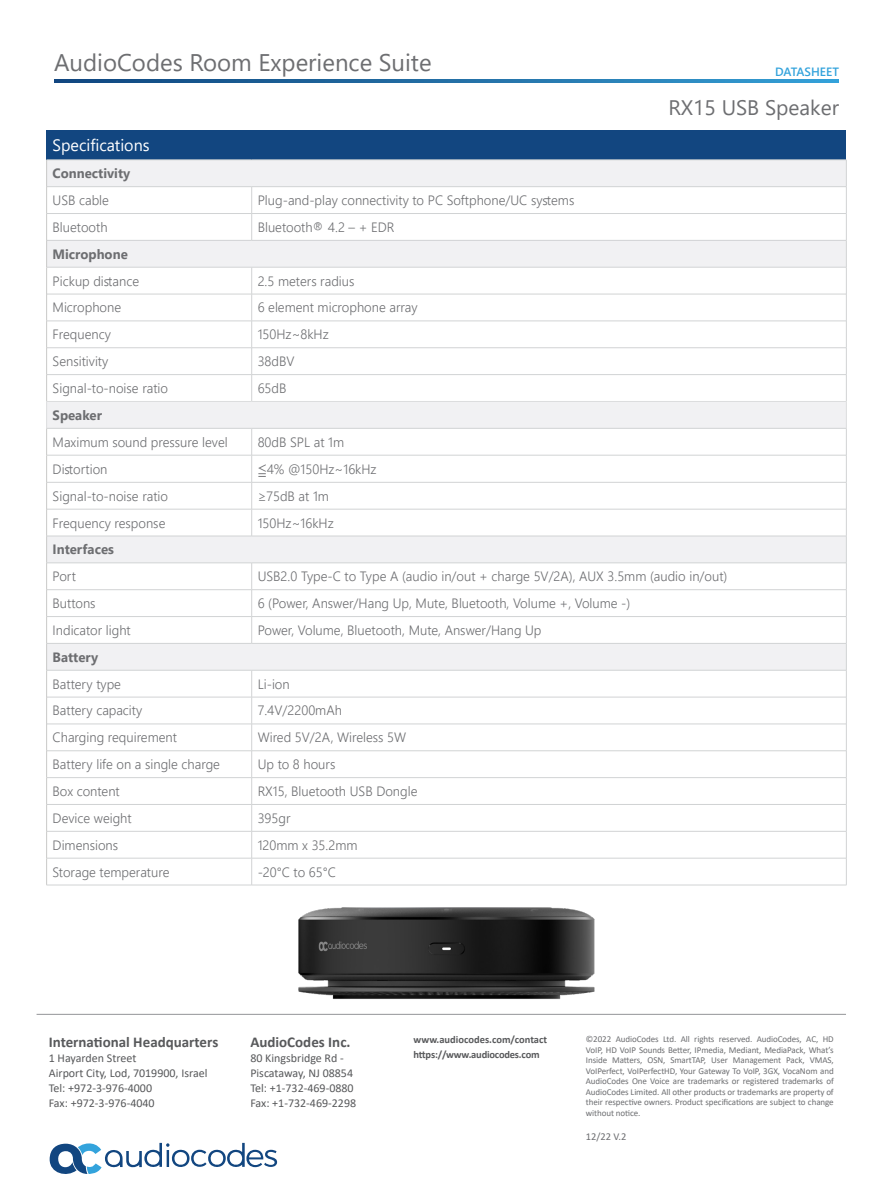
<style>
.page{position:relative;width:893px;height:1191px;background:#fff}
.page>*{position:absolute;margin:0;border:0;box-sizing:border-box;transform-origin:0 0}
.t1{font:24px "Segoe UI";color:#6d6e71}
.t2{font:21px "Segoe UI";color:#6d6e71}
.t3{font:16.5px "Segoe UI";color:#fff}
.t4{font:700 15px "Calibri";color:#58595b}
.t5{font:300 13.5px "Segoe UI";color:#6d6e71}
.t6{font:700 13.5px "Segoe UI";color:#6d6e71}
.t7{font:12px/15px "Calibri";color:#58595b}
.t8{font:600 12px "Segoe UI";color:#33a3dc}
.t9{font:700 10.5px/15px "Calibri";letter-spacing:-.01em;color:#58595b}
.t10{font:10.5px "Calibri";color:#6d6e71}
.t11{font:9px/10.5px "Calibri";letter-spacing:-.01em;color:#6d6e71;text-align:justify}
.s1{font-family:"STIX General";font-weight:400}
</style>
<div class="page">
<div style="left:47px;top:131px;width:799px;height:29px;background:#124680"></div>
<div style="left:47px;top:160px;width:799px;height:27px;background:#f1f1f3"></div>
<div style="left:47px;top:240px;width:799px;height:27px;background:#f1f1f3"></div>
<svg style="left:47px;top:402px;width:799px;height:268px"></svg>
<hr style="left:46px;top:160px;width:206px;height:1px;background:#d1d3d4">
<hr style="left:252px;top:160px;width:594px;height:1px;background:#d1d3d4">
<hr style="left:47px;top:186px;width:205px;height:1px;background:#d1d3d4">
<hr style="left:252px;top:186px;width:594px;height:1px;background:#d1d3d4">
<hr style="left:47px;top:213px;width:205px;height:1px;background:#d1d3d4">
<hr style="left:252px;top:213px;width:594px;height:1px;background:#d1d3d4">
<hr style="left:46px;top:267px;width:206px;height:1px;background:#d1d3d4">
<hr style="left:252px;top:267px;width:594px;height:1px;background:#d1d3d4">
<hr style="left:47px;top:294px;width:205px;height:1px;background:#d1d3d4">
<hr style="left:252px;top:294px;width:594px;height:1px;background:#d1d3d4">
<hr style="left:46px;top:321px;width:206px;height:1px;background:#d1d3d4">
<hr style="left:252px;top:321px;width:594px;height:1px;background:#d1d3d4">
<hr style="left:47px;top:347px;width:205px;height:1px;background:#d1d3d4">
<hr style="left:252px;top:347px;width:594px;height:1px;background:#d1d3d4">
<hr style="left:47px;top:374px;width:205px;height:1px;background:#d1d3d4">
<hr style="left:252px;top:374px;width:594px;height:1px;background:#d1d3d4">
<hr style="left:46px;top:428px;width:206px;height:1px;background:#d1d3d4">
<hr style="left:252px;top:428px;width:594px;height:1px;background:#d1d3d4">
<hr style="left:46px;top:455px;width:206px;height:1px;background:#d1d3d4">
<hr style="left:252px;top:455px;width:594px;height:1px;background:#d1d3d4">
<hr style="left:47px;top:482px;width:205px;height:1px;background:#d1d3d4">
<hr style="left:252px;top:482px;width:594px;height:1px;background:#d1d3d4">
<hr style="left:47px;top:509px;width:205px;height:1px;background:#d1d3d4">
<hr style="left:252px;top:509px;width:594px;height:1px;background:#d1d3d4">
<hr style="left:46px;top:562px;width:206px;height:1px;background:#d1d3d4">
<hr style="left:252px;top:562px;width:594px;height:1px;background:#d1d3d4">
<hr style="left:47px;top:589px;width:205px;height:1px;background:#d1d3d4">
<hr style="left:252px;top:589px;width:594px;height:1px;background:#d1d3d4">
<hr style="left:47px;top:616px;width:205px;height:1px;background:#d1d3d4">
<hr style="left:252px;top:616px;width:594px;height:1px;background:#d1d3d4">
<hr style="left:46px;top:670px;width:206px;height:1px;background:#d1d3d4">
<hr style="left:252px;top:670px;width:594px;height:1px;background:#d1d3d4">
<hr style="left:47px;top:697px;width:205px;height:1px;background:#d1d3d4">
<hr style="left:252px;top:697px;width:594px;height:1px;background:#d1d3d4">
<hr style="left:47px;top:723px;width:205px;height:1px;background:#d1d3d4">
<hr style="left:252px;top:723px;width:594px;height:1px;background:#d1d3d4">
<hr style="left:47px;top:750px;width:205px;height:1px;background:#d1d3d4">
<hr style="left:252px;top:750px;width:594px;height:1px;background:#d1d3d4">
<hr style="left:46px;top:777px;width:206px;height:1px;background:#d1d3d4">
<hr style="left:252px;top:777px;width:594px;height:1px;background:#d1d3d4">
<hr style="left:47px;top:804px;width:205px;height:1px;background:#d1d3d4">
<hr style="left:252px;top:804px;width:594px;height:1px;background:#d1d3d4">
<hr style="left:47px;top:831px;width:205px;height:1px;background:#d1d3d4">
<hr style="left:252px;top:831px;width:594px;height:1px;background:#d1d3d4">
<hr style="left:46px;top:858px;width:206px;height:1px;background:#d1d3d4">
<hr style="left:252px;top:858px;width:594px;height:1px;background:#d1d3d4">
<svg style="left:251px;top:187px;width:1px;height:53px"></svg>
<hr style="left:47px;top:240px;width:205px;height:1px;background:#d1d3d4">
<hr style="left:252px;top:240px;width:594px;height:1px;background:#d1d3d4">
<svg style="left:251px;top:268px;width:1px;height:133px"></svg>
<svg style="left:251px;top:429px;width:1px;height:107px"></svg>
<hr style="left:46px;top:536px;width:206px;height:1px;background:#d1d3d4">
<hr style="left:252px;top:536px;width:594px;height:1px;background:#d1d3d4">
<svg style="left:251px;top:563px;width:1px;height:80px"></svg>
<hr style="left:46px;top:643px;width:206px;height:1px;background:#d1d3d4">
<hr style="left:252px;top:643px;width:594px;height:1px;background:#d1d3d4">
<svg style="left:251px;top:671px;width:1px;height:213px"></svg>
<hr style="left:46px;top:884px;width:206px;height:1px;background:#d1d3d4">
<hr style="left:252px;top:884px;width:594px;height:1px;background:#d1d3d4">
<hr style="left:46px;top:401px;width:206px;height:1px;background:#dcddde">
<svg style="left:46px;top:161px;width:1px;height:723px"></svg>
<hr style="left:252px;top:401px;width:594px;height:1px;background:#dcddde">
<svg style="left:846px;top:160px;width:1px;height:724px"></svg>
<svg style="left:54px;top:80px;width:785px;height:3px;background:#2270a7"></svg>
<img style="left:298px;top:907px;width:297px;height:92px">
<hr style="left:37px;top:1014px;width:809px;height:1px;background:#939598">
<svg style="left:50px;top:1142px;width:227px;height:32px"></svg>
<h1 class="t1" style="left:54px;top:40px;width:379px">AudioCodes Room Experience Suite</h1>
<p class="t8" style="left:775px;top:60px;width:65px">DATASHEET</p>
<h2 class="t2" style="left:668px;top:88px;width:172px">RX15 USB Speaker</h2>
<p class="t3" style="left:53px;top:130px;width:99px">Specifications</p>
<p class="t6" style="left:53px;top:161px;width:79px">Connectivity</p>
<p class="t5" style="left:53px;top:187px;width:58px">USB cable</p>
<p class="t5" style="left:258px;top:187px;width:318px">Plug-and-play connectivity to PC Softphone/UC systems</p>
<p class="t5" style="left:53px;top:214px;width:56px">Bluetooth</p>
<p class="t5" style="left:258px;top:214px;width:138px">Bluetooth® 4.2 – + EDR</p>
<p class="t6" style="left:53px;top:241px;width:77px">Microphone</p>
<p class="t5" style="left:53px;top:268px;width:88px">Pickup distance</p>
<p class="t5" style="left:258px;top:268px;width:98px">2.5 meters radius</p>
<p class="t5" style="left:53px;top:295px;width:70px">Microphone</p>
<p class="t5" style="left:258px;top:295px;width:162px">6 element microphone array</p>
<p class="t5" style="left:53px;top:322px;width:60px">Frequency</p>
<p class="t5" style="left:258px;top:322px;width:73px">150Hz~8kHz</p>
<p class="t5" style="left:53px;top:348px;width:57px">Sensitivity</p>
<p class="t5" style="left:258px;top:348px;width:38px">38dBV</p>
<p class="t5" style="left:53px;top:375px;width:117px">Signal-to-noise ratio</p>
<p class="t5" style="left:258px;top:375px;width:30px">65dB</p>
<p class="t6" style="left:53px;top:402px;width:51px">Speaker</p>
<p class="t5" style="left:53px;top:429px;width:177px">Maximum sound pressure level</p>
<p class="t5" style="left:258px;top:429px;width:88px">80dB SPL at 1m</p>
<p class="t5" style="left:53px;top:456px;width:56px">Distortion</p>
<p class="t5" style="left:258px;top:456px;width:120px"><span class="s1">≦</span>4% @150Hz~16kHz</p>
<p class="t5" style="left:53px;top:483px;width:117px">Signal-to-noise ratio</p>
<p class="t5" style="left:258px;top:483px;width:73px">≥75dB at 1m</p>
<p class="t5" style="left:53px;top:510px;width:114px">Frequency response</p>
<p class="t5" style="left:258px;top:510px;width:78px">150Hz~16kHz</p>
<p class="t6" style="left:53px;top:537px;width:63px">Interfaces</p>
<p class="t5" style="left:53px;top:563px;width:25px">Port</p>
<p class="t5" style="left:258px;top:563px;width:471px">USB2.0 Type-C to Type A (audio in/out + charge 5V/2A), AUX 3.5mm (audio in/out)</p>
<p class="t5" style="left:53px;top:590px;width:45px">Buttons</p>
<p class="t5" style="left:258px;top:590px;width:374px">6 (Power, Answer/Hang Up, Mute, Bluetooth, Volume +, Volume -)</p>
<p class="t5" style="left:53px;top:617px;width:80px">Indicator light</p>
<p class="t5" style="left:258px;top:617px;width:285px">Power, Volume, Bluetooth, Mute, Answer/Hang Up</p>
<p class="t6" style="left:53px;top:644px;width:47px">Battery</p>
<p class="t5" style="left:53px;top:671px;width:70px">Battery type</p>
<p class="t5" style="left:258px;top:671px;width:34px">Li-ion</p>
<p class="t5" style="left:53px;top:698px;width:91px">Battery capacity</p>
<p class="t5" style="left:258px;top:698px;width:86px">7.4V/2200mAh</p>
<p class="t5" style="left:53px;top:725px;width:126px">Charging requirement</p>
<p class="t5" style="left:258px;top:725px;width:150px">Wired 5V/2A, Wireless 5W</p>
<p class="t5" style="left:53px;top:751px;width:169px">Battery life on a single charge</p>
<p class="t5" style="left:258px;top:751px;width:79px">Up to 8 hours</p>
<p class="t5" style="left:53px;top:778px;width:69px">Box content</p>
<p class="t5" style="left:258px;top:778px;width:161px">RX15, Bluetooth USB Dongle</p>
<p class="t5" style="left:53px;top:805px;width:81px">Device weight</p>
<p class="t5" style="left:258px;top:805px;width:34px">395gr</p>
<p class="t5" style="left:53px;top:832px;width:67px">Dimensions</p>
<p class="t5" style="left:258px;top:832px;width:101px">120mm x 35.2mm</p>
<p class="t5" style="left:53px;top:859px;width:118px">Storage temperature</p>
<p class="t5" style="left:258px;top:859px;width:80px">-20°C to 65°C</p>
<p class="t4" style="left:49px;top:1031px;width:171px">International Headquarters</p>
<p class="t7" style="left:49px;top:1049px;width:160px">1 Hayarden Street<br>Airport City, Lod, 7019900, Israel<br>Tel: +972-3-976-4000<br>Fax: +972-3-976-4040</p>
<p class="t4" style="left:250px;top:1031px;width:102px">AudioCodes Inc.</p>
<p class="t7" style="left:250px;top:1049px;width:107px">80 Kingsbridge Rd -<br>Piscataway, NJ 08854<br>Tel: +1-732-469-0880<br>Fax: +1-732-469-2298</p>
<p class="t9" style="left:414px;top:1032px;width:135px">www.audiocodes.com/contact https://www.audiocodes.com</p>
<p class="t11" style="left:586px;top:1033px;width:249px">©2022 AudioCodes Ltd. All rights reserved. AudioCodes, AC, HD VoIP, HD VoIP Sounds Better, IPmedia, Mediant, MediaPack, What’s Inside Matters, OSN, SmartTAP, User Management Pack, VMAS, VoIPerfect, VoIPerfectHD, Your Gateway To VoIP, 3GX, VocaNom and AudioCodes One Voice are trademarks or registered trademarks of AudioCodes Limited. All other products or trademarks are property of their respective owners. Product specifications are subject to change without notice.</p>
<p class="t10" style="left:586px;top:1128px;width:42px">12/22 V.2</p>
</div>
